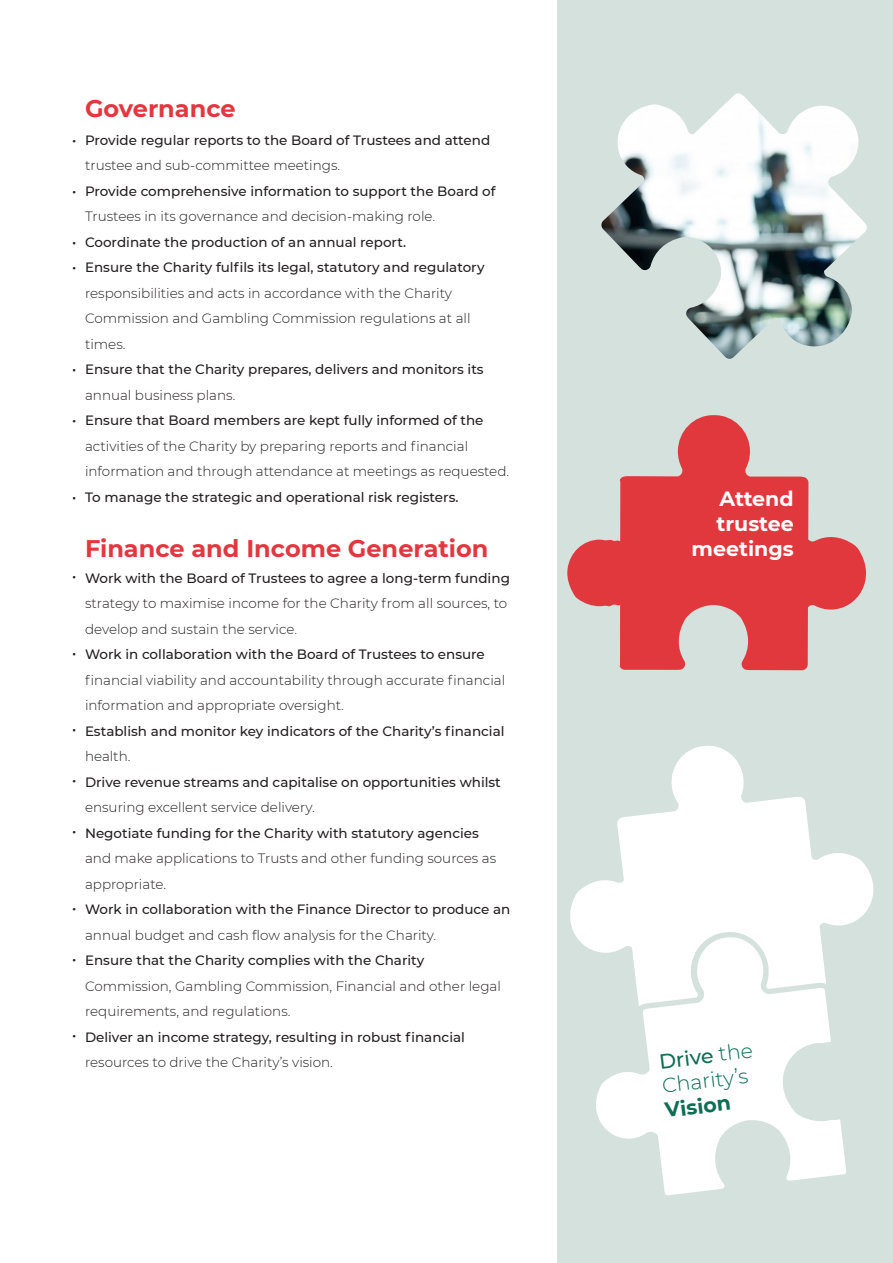
<style>
.page{position:relative;width:893px;height:1263px;background:#fff}
.page>*{position:absolute;margin:0;border:0;box-sizing:border-box;transform-origin:0 0}
.Mini_Heading{font:700 24px "Montserrat";color:#e3373f}
.t1{font:300 20.55px/24.6px "Montserrat";color:#0c6f53}
.t2{font:700 20.55px/24.6px "Montserrat";color:#fff;text-align:right}
.t3{font:300 13.5px/25.5px "Montserrat";color:#231f20}
.t4{font:500 13.5px/25.5px "Montserrat";color:#231f20}
.s1{font-weight:300}
.s2{font-weight:500}
.s3{font-weight:700}
</style>
<div class="page">
<div style="left:558px;top:2px;width:335px;height:1259px;background:#d5e1dd"></div>
<img style="left:601px;top:93px;width:266px;height:266px">
<svg style="left:567px;top:415px;width:299px;height:255px;fill:#e1383d"></svg>
<svg style="left:570px;top:746px;width:304px;height:205px;fill:#fff"></svg>
<svg style="left:595px;top:936px;width:251px;height:259px;fill:#fff"></svg>
<p class="t4" style="left:72px;top:127px;width:6px">•</p>
<p class="t4" style="left:72px;top:178px;width:6px">•</p>
<p class="t4" style="left:72px;top:229px;width:6px">•</p>
<p class="t4" style="left:72px;top:254px;width:6px">•</p>
<p class="t4" style="left:72px;top:356px;width:6px">•</p>
<p class="t4" style="left:72px;top:407px;width:6px">•</p>
<p class="t4" style="left:72px;top:484px;width:6px">•</p>
<p class="t4" style="left:72px;top:563px;width:6px">•</p>
<p class="t4" style="left:72px;top:640px;width:6px">•</p>
<p class="t4" style="left:72px;top:716px;width:6px">•</p>
<p class="t4" style="left:72px;top:767px;width:6px">•</p>
<p class="t4" style="left:72px;top:818px;width:6px">•</p>
<p class="t4" style="left:72px;top:895px;width:6px">•</p>
<p class="t4" style="left:72px;top:946px;width:6px">•</p>
<p class="t4" style="left:72px;top:1022px;width:6px">•</p>
<p class="Mini_Heading" style="left:85px;top:92px;width:152px">Governance</p>
<p class="t4" style="left:85px;top:127px;width:407px">Provide regular reports to the Board of Trustees and attend <span class="s1">trustee and sub-committee meetings.</span></p>
<p class="t4" style="left:85px;top:178px;width:412px">Provide comprehensive information to support the Board of<br><span class="s1">Trustees in its governance and decision-making role.</span></p>
<p class="t4" style="left:85px;top:229px;width:323px">Coordinate the production of an annual report.</p>
<p class="t3" style="left:85px;top:254px;width:401px"><span class="s2">Ensure the Charity fulfils its legal, statutory and regulatory </span>responsibilities and acts in accordance with the Charity Commission and Gambling Commission regulations at all times.</p>
<p class="t4" style="left:85px;top:356px;width:400px">Ensure that the Charity prepares, delivers and monitors its <span class="s1">annual business plans.</span></p>
<p class="t3" style="left:85px;top:407px;width:426px"><span class="s2">Ensure that Board members are kept fully informed of the </span>activities of the Charity by preparing reports and financial information and through attendance at meetings as requested.</p>
<p class="t4" style="left:85px;top:484px;width:375px">To manage the strategic and operational risk registers.</p>
<p class="Mini_Heading" style="left:85px;top:531px;width:405px">Finance and Income Generation</p>
<p class="t3" style="left:85px;top:565px;width:426px"><span class="s2">Work with the Board of Trustees to agree a long-term funding </span>strategy to maximise income for the Charity from all sources, to develop and sustain the service.</p>
<p class="t3" style="left:85px;top:641px;width:422px"><span class="s2">Work in collaboration with the Board of Trustees to ensure </span>financial viability and accountability through accurate financial information and appropriate oversight.</p>
<p class="t4" style="left:85px;top:718px;width:421px">Establish and monitor key indicators of the Charity’s financial <span class="s1">health.</span></p>
<p class="t4" style="left:85px;top:769px;width:417px">Drive revenue streams and capitalise on opportunities whilst <span class="s1">ensuring excellent service delivery.</span></p>
<p class="t3" style="left:85px;top:820px;width:413px"><span class="s2">Negotiate funding for the Charity with statutory agencies </span>and make applications to Trusts and other funding sources as appropriate.</p>
<p class="t4" style="left:85px;top:896px;width:427px">Work in collaboration with the Finance Director to produce an <span class="s1">annual budget and cash flow analysis for the Charity.</span></p>
<p class="t3" style="left:85px;top:947px;width:417px"><span class="s2">Ensure that the Charity complies with the Charity<br></span>Commission, Gambling Commission, Financial and other legal requirements, and regulations.</p>
<p class="t4" style="left:85px;top:1024px;width:381px">Deliver an income strategy, resulting in robust financial <span class="s1">resources to drive the Charity’s vision.</span></p>
<p class="t2" style="left:691px;top:486px;width:104px">Attend trustee meetings</p>
<p class="t1" style="left:657px;top:1048px;width:96px;rotate:-7deg"><span class="s2">Drive</span> the<br>Charity’s<br><span class="s3">Vision</span></p>
</div>
